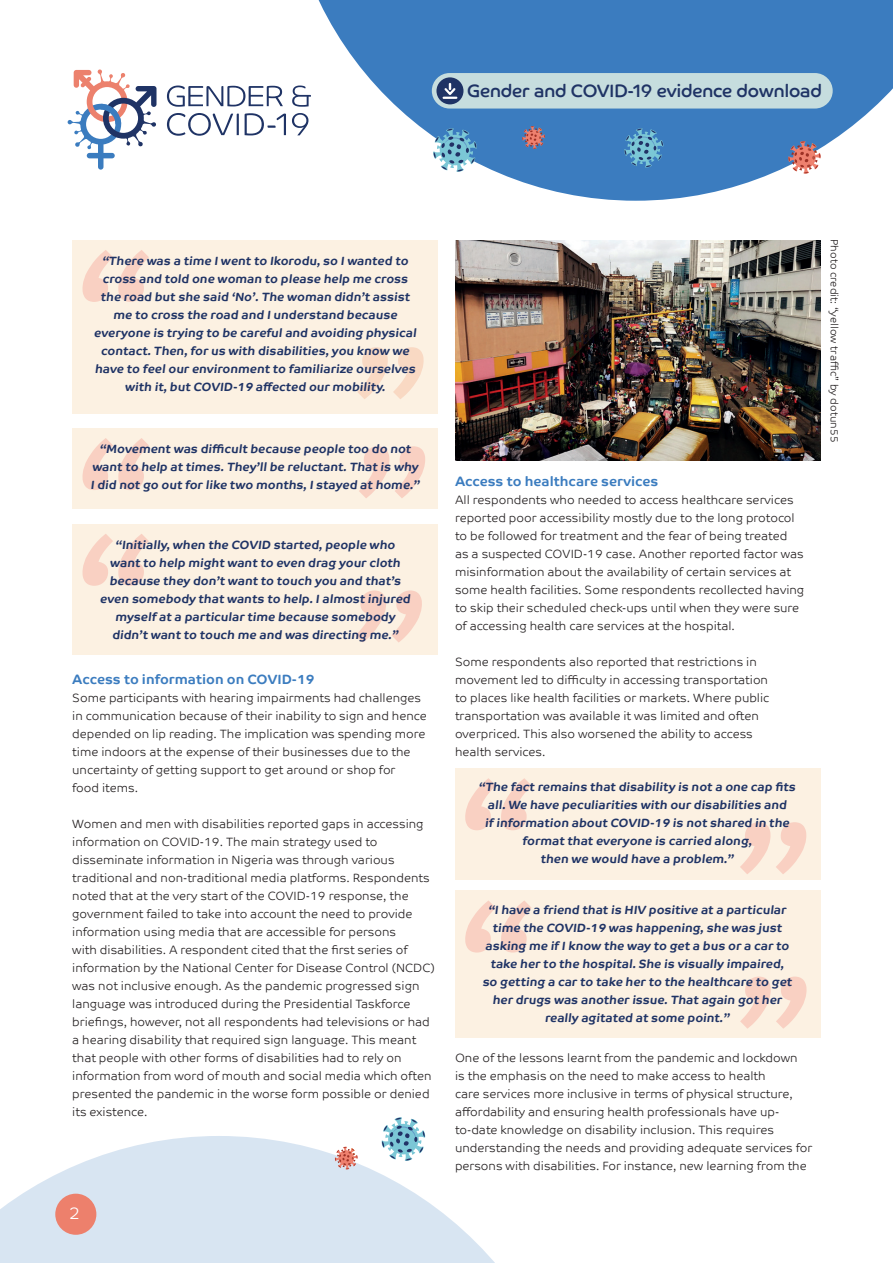
<style>
.page{position:relative;width:893px;height:1263px;background:#fff}
.page>*{position:absolute;margin:0;border:0;box-sizing:border-box;transform-origin:0 0}
.t1{font:18px "Co Headline";color:#1f3365}
.t2{font:300 16.5px "Co Headline";color:#fff}
.t3{font:700 13.5px "Co Text";color:#3b7cbf}
.t4{font:300 12px/18px "Co Text";color:#231f20}
.t5{font:700 12px/18px "Co Text";color:#1f3365;text-align:center}
.t6{font:300 10.5px "Co Text";color:#231f20}
</style>
<div class="page">
<svg style="left:285px;top:0;width:608px;height:201px;fill:#3b7cbf"></svg>
<svg style="left:0;top:1136px;width:495px;height:127px;fill:#d8e5f2"></svg>
<div style="left:55px;top:1194px;width:41px;height:41px;background:#ed806c;border-radius:50%"></div>
<svg style="left:433px;top:128px;width:44px;height:44px"></svg>
<svg style="left:624px;top:128px;width:39px;height:40px;background:#5495bf"></svg>
<svg style="left:522px;top:126px;width:23px;height:23px"></svg>
<svg style="left:167px;top:86px;width:116px;height:21px"></svg>
<svg style="left:292px;top:86px;width:19px;height:21px"></svg>
<svg style="left:167px;top:113px;width:72px;height:23px"></svg>
<svg style="left:245px;top:113px;width:41px;height:22px"></svg>
<svg style="left:292px;top:113px;width:16px;height:22px"></svg>
<svg style="left:67px;top:69px;width:89px;height:101px"></svg>
<div style="left:432px;top:73px;width:401px;height:36px;background:#c6ddde;border-radius:18px"></div>
<div style="left:436px;top:77px;width:27px;height:27px;background:#1f3365;border-radius:50%"></div>
<svg style="left:442px;top:83px;width:16px;height:16px"></svg>
<div style="left:455px;top:769px;width:366px;height:111px;background:#fcf1e2"></div>
<svg style="left:465px;top:778px;width:67px;height:52px"></svg>
<svg style="left:740px;top:822px;width:66px;height:52px"></svg>
<div style="left:455px;top:891px;width:366px;height:147px;background:#fcf1e2"></div>
<svg style="left:465px;top:900px;width:66px;height:52px"></svg>
<svg style="left:740px;top:976px;width:67px;height:53px"></svg>
<div style="left:72px;top:240px;width:366px;height:174px;background:#fcf1e2"></div>
<svg style="left:82px;top:250px;width:67px;height:52px"></svg>
<img style="left:455px;top:240px;width:366px;height:220px">
<div style="left:72px;top:428px;width:366px;height:81px;background:#fcf1e2"></div>
<svg style="left:82px;top:438px;width:67px;height:52px"></svg>
<svg style="left:359px;top:446px;width:66px;height:52px"></svg>
<div style="left:72px;top:524px;width:366px;height:131px;background:#fcf1e2"></div>
<svg style="left:82px;top:534px;width:67px;height:52px"></svg>
<svg style="left:356px;top:590px;width:66px;height:52px"></svg>
<svg style="left:788px;top:141px;width:33px;height:33px"></svg>
<svg style="left:381px;top:1117px;width:44px;height:44px"></svg>
<svg style="left:335px;top:1146px;width:23px;height:23px"></svg>
<h1 class="t1" style="left:467px;top:81px;width:356px">Gender and COVID-19 evidence download</h1>
<p class="t5" style="left:94px;top:252px;width:326px">“There was a time Iwent to Ikorodu,so Iwanted to cross and told one woman to please help me cross the road but she said ‘No’.The woman didn’t assist me to cross the road and Iunderstand because everyone is trying to be carefuland avoiding physical contact.Then,for us with disabilities,you know we have to feelour environment to familiarize ourselves with it,but COVID-19 affected our mobility.</p>
<p class="t5" style="left:91px;top:440px;width:333px">“Movement was difficult because people too do not want to help at times.They’llbe reluctant.That is why<br>Idid not go out for like two months,Istayed at home.”</p>
<p class="t5" style="left:100px;top:536px;width:314px">“Initially,when the COVID started,people who want to help might want to even drag your cloth because they don’t want to touch you and that’s even somebody that wants to help.Ialmost injured myself at a particular time because somebody didn’t want to touch me and was directing me.”</p>
<p class="t3" style="left:72px;top:671px;width:244px">Access to information on COVID-19</p>
<p class="t4" style="left:72px;top:689px;width:356px">Some participants with hearing impairments had challenges in communication because of their inability to sign and hence depended on lip reading. The implication was spending more time indoors at the expense of their businesses due to the uncertainty of getting support to get around or shop for<br>food items.</p>
<p class="t4" style="left:72px;top:815px;width:364px">Women and men with disabilities reported gaps in accessing information on COVID-19. The main strategy used to disseminate information in Nigeria was through various traditional and non-traditional media platforms. Respondents noted that at the very start of the COVID-19 response, the government failed to take into account the need to provide information using media that are accessible for persons<br>with disabilities. A respondent cited that the first series of information by the National Center for Disease Control (NCDC) was not inclusive enough. As the pandemic progressed sign language was introduced during the Presidential Taskforce briefings, however, not all respondents had televisions or had a hearing disability that required sign language. This meant that people with other forms of disabilities had to rely on information from word of mouth and social media which often presented the pandemic in the worse form possible or denied its existence.</p>
<h2 class="t2" style="left:70px;top:1203px;width:11px">2</h2>
<p class="t3" style="left:455px;top:473px;width:205px">Access to healthcare services</p>
<p class="t4" style="left:455px;top:491px;width:351px">All respondents who needed to access healthcare services reported poor accessibility mostly due to the long protocol to be followed for treatment and the fear of being treated<br>as a suspected COVID-19 case. Another reported factor was misinformation about the availability of certain services at some health facilities. Some respondents recollected having to skip their scheduled check-ups until when they were sure of accessing health care services at the hospital.</p>
<p class="t4" style="left:455px;top:653px;width:316px">Some respondents also reported that restrictions in movement led to difficulty in accessing transportation to places like health facilities or markets. Where public transportation was available it was limited and often overpriced. This also worsened the ability to access health services.</p>
<p class="t5" style="left:478px;top:778px;width:321px">“The fact remains that disability is not a one cap fits all.We have peculiarities with our disabilities and<br>if information about COVID-19 is not shared in the format that everyone is carried along,<br>then we would have a problem.”</p>
<p class="t5" style="left:482px;top:900px;width:314px">“Ihave a friend that is HIV positive at a particular time the COVID-19 was happening,she was just asking me if Iknow the way to get a bus or a car to take her to the hospital.She is visually impaired, so getting a car to take her to the healthcare to get her drugs was another issue.That again got her really agitated at some point.”</p>
<p class="t4" style="left:455px;top:1049px;width:359px">One of the lessons learnt from the pandemic and lockdown<br>is the emphasis on the need to make access to health<br>care services more inclusive in terms of physical structure, affordability and ensuring health professionals have up&shy;to-date knowledge on disability inclusion. This requires understanding the needs and providing adequate services for persons with disabilities. For instance, new learning from the</p>
<p class="t6" style="left:841px;top:239px;width:205px;rotate:90deg">Photo credit: “yellow traffic” by dotun55</p>
</div>
